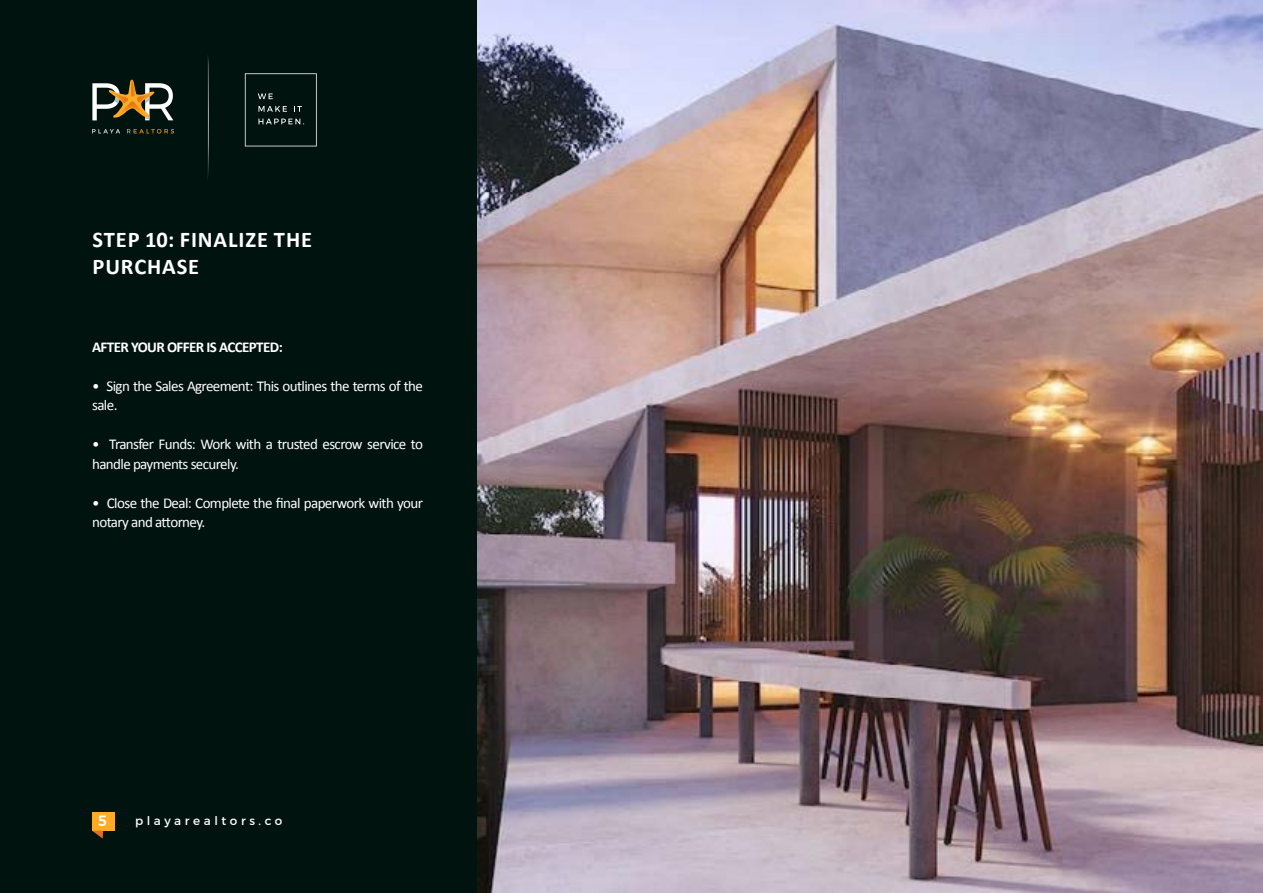
<style>
.page{position:relative;width:1263px;height:893px;background:#fff}
.page>*{position:absolute;margin:0;border:0;box-sizing:border-box;transform-origin:0 0}
.t1{font:700 22.5px/27px "Calibri";letter-spacing:.04em;color:#fff}
.t2{font:15px/19.5px "Calibri";letter-spacing:-.04em;color:#fff}
.t3{font:700 15px "Calibri";letter-spacing:-.04em;color:#fff}
.t4{font:500 15px "Montserrat";color:#fff}
.t5{font:12px "Montserrat";letter-spacing:.3em;color:#fff}
</style>
<div class="page">
<img style="left:476px;top:0;width:787px;height:893px">
<div style="left:0;top:0;width:476px;height:893px;background:#00130e"></div>
<div style="left:92px;top:812px;width:23px;height:19px;background:#ffab28"></div>
<svg style="left:92px;top:831px;width:11px;height:8px"></svg>
<svg style="left:245px;top:73px;width:72px;height:73px"></svg>
<svg style="left:92px;top:129px;width:28px;height:4px"></svg>
<svg style="left:127px;top:129px;width:47px;height:4px"></svg>
<svg style="left:92px;top:80px;width:81px;height:41px"></svg>
<img style="left:117px;top:101px;width:30px;height:15px">
<img style="left:136px;top:92px;width:18px;height:11px">
<img style="left:130px;top:81px;width:7px;height:16px">
<img style="left:111px;top:91px;width:19px;height:12px">
<img style="left:208px;top:57px;width:1px;height:117px">
<h1 class="t1" style="left:93px;top:226px;width:221px">STEP 10: FINALIZE THE<br>PURCHASE</h1>
<p class="t3" style="left:92px;top:337px;width:192px">AFTER YOUR OFFER IS ACCEPTED:</p>
<p class="t2" style="left:92px;top:376px;width:332px">• Sign the Sales Agreement: This outlines the terms of the sale.</p>
<p class="t2" style="left:92px;top:434px;width:332px">• Transfer Funds: Work with a trusted escrow service to handle payments securely.</p>
<p class="t2" style="left:92px;top:493px;width:332px">• Close the Deal: Complete the final paperwork with your notary and attorney.</p>
<p class="t4" style="left:98px;top:809px;width:10px">5</p>
<p class="t5" style="left:135px;top:811px;width:149px">playarealtors.co</p>
</div>
